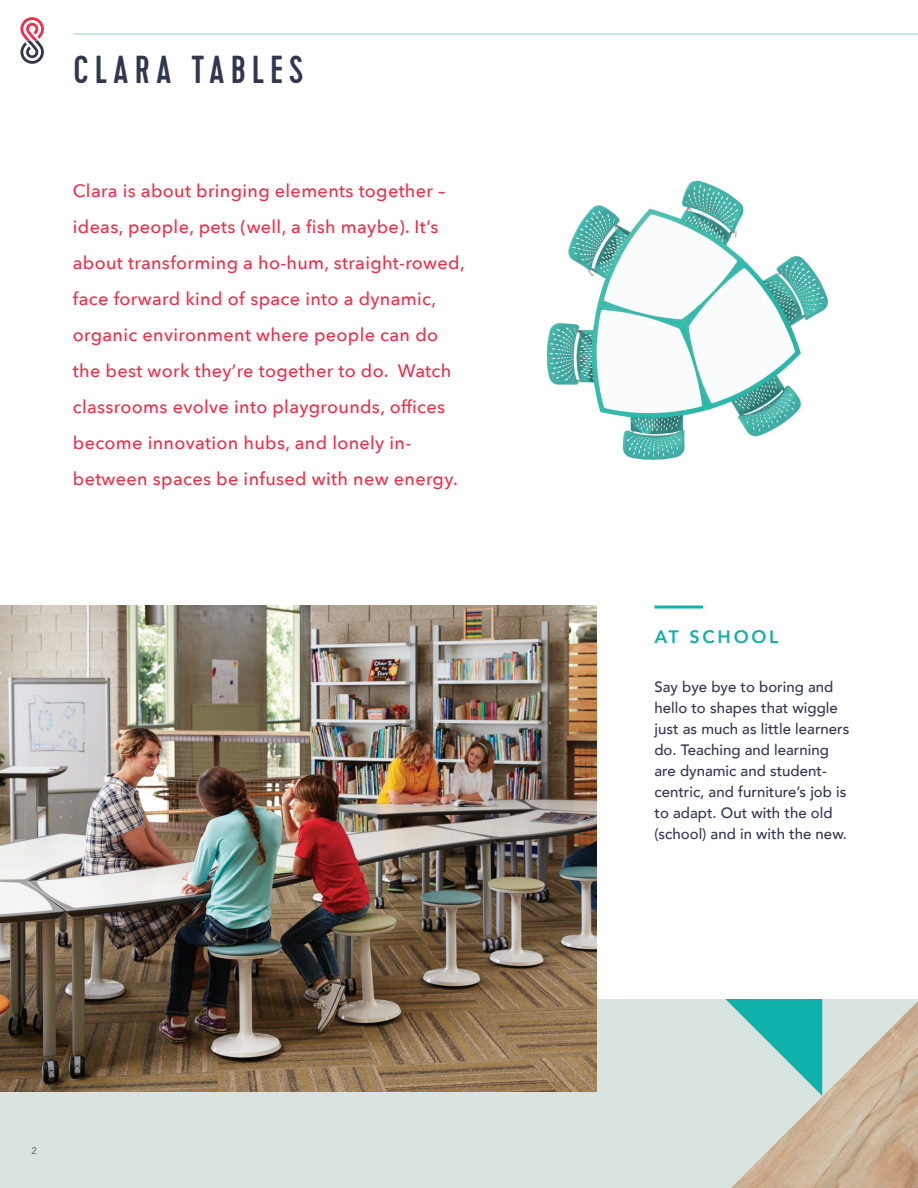
<style>
.page{position:relative;width:918px;height:1188px;background:#fff}
.page>*{position:absolute;margin:0;border:0;box-sizing:border-box;transform-origin:0 0}
.t1{font:500 39px "Cervo";letter-spacing:.15em;color:#323750}
.Leader_Copy_2{font:500 18px/36px "Avenir Next";letter-spacing:.02em;color:#ee2f4b}
.Heading_2{font:800 18px "Avenir";letter-spacing:.15em;color:#11b1ab}
.Body_Copy_-__Standar{font:500 15px/21px "Avenir";color:#323750}
.t2{font:500 9.75px "Avenir";color:#677570}
</style>
<div class="page">
<div style="left:0;top:999px;width:918px;height:189px;background:#d9e3df"></div>
<hr style="left:74px;top:33px;width:844px;height:2px;background:#b8e0d8">
<img style="left:0;top:606px;width:596px;height:485px">
<hr style="left:654px;top:606px;width:49px;height:3px;background:#11b1ab">
<svg style="left:20px;top:17px;width:24px;height:47px"></svg>
<img style="left:546px;top:180px;width:283px;height:280px">
<svg style="left:725px;top:999px;width:98px;height:6px"></svg>
<img style="left:731px;top:1001px;width:187px;height:187px">
<p class="t1" style="left:74px;top:46px;width:231px">CLARA TABLES</p>
<p class="Leader_Copy_2" style="left:73px;top:172px;width:393px">Clara is about bringing elements together – ideas, people, pets (well, a fish maybe). It’s about transforming a ho-hum, straight-rowed, face forward kind of space into a dynamic, organic environment where people can do the best work they’re together to do. Watch classrooms evolve into playgrounds, offices become innovation hubs, and lonely in&shy;between spaces be infused with new energy.</p>
<p class="t2" style="left:32px;top:1142px;width:7px">2</p>
<p class="Heading_2" style="left:654px;top:623px;width:125px">AT SCHOOL</p>
<p class="Body_Copy_-__Standar" style="left:654px;top:675px;width:196px">Say bye bye to boring and hello to shapes that wiggle just as much as little learners do. Teaching and learning are dynamic and student&shy;centric, and furniture’s job is to adapt. Out with the old (school) and in with the new.</p>
</div>
